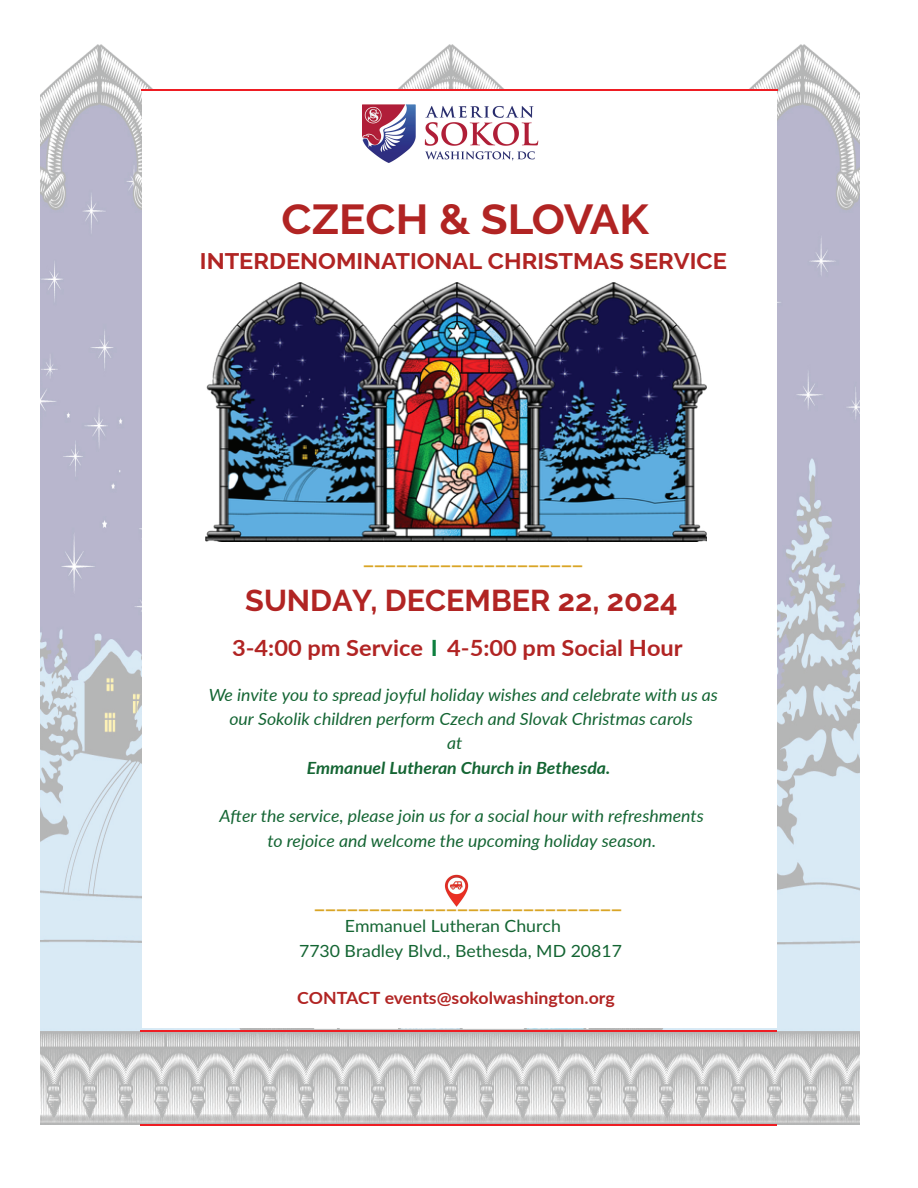
<style>
.page{position:relative;width:918px;height:1188px;background:#fff}
.page>*{position:absolute;margin:0;border:0;box-sizing:border-box;transform-origin:0 0}
.t1{font:700 41.7px "Raleway";color:#b12423;scale:1.05 1}
.t2{font:700 30px "Raleway";color:#b12423}
.t3{font:700 22.35px "Lato";color:#d9a526;scale:1.05 1}
.t4{font:700 22.35px "Raleway";color:#b12423;scale:1.05 1}
.t5{font:700 22.35px "Lato";color:#b12423;scale:1.05 1}
.t6{font:italic 16.8px/24.3px "Lato";color:#146533;text-align:center;scale:1.05 1}
.t7{font:16.8px/24.3px "Lato";color:#146533;scale:1.05 1}
.t8{font:italic 700 16.8px "Lato";color:#146533;scale:1.05 1}
.t9{font:700 16.8px "Lato";color:#b12423;scale:1.05 1}
.s1{color:#0e803f}
</style>
<div class="page">
<img style="left:40px;top:45px;width:819px;height:1080px">
<hr style="left:140px;top:1030px;width:637px;height:2px;background:#ee1d23">
<hr style="left:140px;top:1124px;width:637px;height:2px;background:#ee1d23">
<div style="left:142px;top:90px;width:635px;height:937px;background:#fff"></div>
<img style="left:206px;top:283px;width:501px;height:259px">
<img style="left:445px;top:874px;width:24px;height:33px">
<img style="left:363px;top:104px;width:176px;height:59px">
<hr style="left:142px;top:89px;width:636px;height:2px;background:#ee1d23">
<h1 class="t1" style="left:282px;top:196px;width:351px">CZECH &amp; SLOVAK</h1>
<h3 class="t4" style="left:200px;top:249px;width:503px">INTERDENOMINATIONAL CHRISTMAS SERVICE</h3>
<h3 class="t3" style="left:363px;top:540px;width:211px">____________________</h3>
<h2 class="t2" style="left:245px;top:583px;width:434px">SUNDAY, DECEMBER 22, 2024</h2>
<h3 class="t5" style="left:232px;top:631px;width:431px">3-4:00 pm Service <span class="s1">I</span> 4-5:00 pm Social Hour</h3>
<p class="t6" style="left:209px;top:682px;width:487px">We invite you to spread joyful holiday wishes and celebrate with us as</p>
<p class="t6" style="left:229px;top:706px;width:443px">our Sokolik children perform Czech and Slovak Christmas carols</p>
<p class="t6" style="left:447px;top:730px;width:16px">at</p>
<p class="t8" style="left:307px;top:755px;width:291px">Emmanuel Lutheran Church in Bethesda.</p>
<p class="t6" style="left:219px;top:803px;width:463px">After the service, please join us for a social hour with refreshments to rejoice and welcome the upcoming holiday season.</p>
<h3 class="t3" style="left:314px;top:883px;width:295px">____________________________</h3>
<p class="t7" style="left:299px;top:913px;width:309px;text-indent:46px">Emmanuel Lutheran Church<br>7730 Bradley Blvd., Bethesda, MD 20817</p>
<p class="t9" style="left:297px;top:985px;width:304px">CONTACT events@sokolwashington.org</p>
</div>
